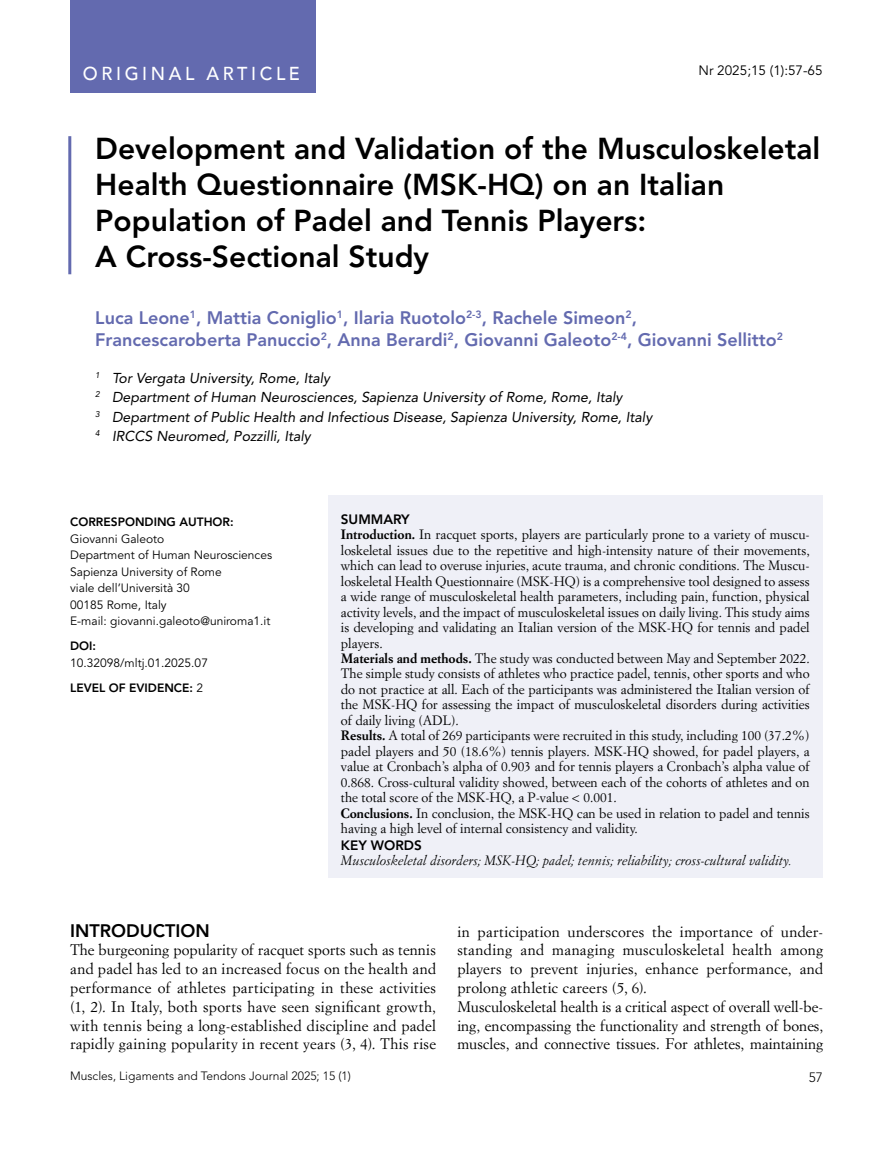
<style>
.page{position:relative;width:893px;height:1149px;background:#fff}
.page>*{position:absolute;margin:0;border:0;box-sizing:border-box;transform-origin:0 0}
.t1{font:800 30px/36px "Avenir LT Std";color:#000}
.t2{font:500 18.75px "Avenir";letter-spacing:.2em;color:#fff;scale:.96 1}
.t3{font:800 18px/22.5px "Avenir LT Std";color:#636aaf}
.t4{font:800 18px "Avenir LT Std";color:#000}
.t5{font:15px/18.8px "Simoncini Garamond Std";color:#000;text-align:justify}
.t6{font:italic 14.25px/19.5px "Avenir LT Std";color:#000}
.t7{font:13.5px "Avenir LT Std";color:#000}
.t8{font:800 13.5px "Avenir LT Std";color:#000}
.t9{font:300 13.5px "Avenir LT Std";color:#000}
.t10{font:13.35px/15.5px "Simoncini Garamond Std";color:#000}
.t11{font:italic 13.35px "Simoncini Garamond Std";color:#000}
.t12{font:12px/16.5px "Avenir LT Std";color:#000}
.t13{font:300 12px "Avenir LT Std";color:#000}
.t14{font:800 12px "Avenir LT Std";color:#000}
.s1{font-weight:800}
.s2{font-weight:700}
</style>
<div class="page">
<div style="left:70px;top:0;width:245px;height:92px;background:#636aaf"></div>
<div style="left:328px;top:495px;width:494px;height:382px;background:#eff0f7"></div>
<hr style="left:68px;top:136px;width:3px;height:138px;background:#636aaf">
<h2 class="t2" style="left:83px;top:57px;width:228px">ORIGINAL ARTICLE</h2>
<p class="t7" style="left:699px;top:63px;width:126px">Nr 2025;15 (1):57-65</p>
<h1 class="t1" style="left:95px;top:130px;width:727px">Development and Validation of the Musculoskeletal Health Questionnaire (MSK-HQ) on an Italian Population of Padel and Tennis Players:<br>A Cross-Sectional Study</h1>
<h3 class="t3" style="left:95px;top:306px;width:689px">Luca Leone<sup>1</sup>, Mattia Coniglio<sup>1</sup>, Ilaria Ruotolo<sup>2-3</sup>, Rachele Simeon<sup>2</sup>,<br>Francescaroberta Panuccio<sup>2</sup>, Anna Berardi<sup>2</sup>, Giovanni Galeoto<sup>2-4</sup>, Giovanni Sellitto<sup>2</sup></h3>
<p class="t6" style="left:95px;top:368px;width:558px"><sup>1</sup> Tor Vergata University, Rome, Italy<br><sup>2</sup> Department of Human Neurosciences, Sapienza University of Rome, Rome, Italy<br><sup>3</sup> Department of Public Health and Infectious Disease, Sapienza University, Rome, Italy <sup>4</sup> IRCCS Neuromed, Pozzilli, Italy</p>
<p class="t14" style="left:70px;top:515px;width:165px">CORRESPONDING AUTHOR:</p>
<p class="t12" style="left:70px;top:530px;width:204px">Giovanni Galeoto<br>Department of Human Neurosciences<br>Sapienza University of Rome<br>viale dell’Università 30<br>00185 Rome, Italy<br>E-mail: giovanni.galeoto@uniroma1.it</p>
<p class="t14" style="left:70px;top:639px;width:27px">DOI:</p>
<p class="t12" style="left:70px;top:650px;width:139px;line-height:25px">10.32098/mltj.01.2025.07<br><span class="s1">LEVEL OF EVIDENCE:</span> 2</p>
<p class="t8" style="left:341px;top:511px;width:70px">SUMMARY</p>
<p class="t10" style="left:341px;top:526px;width:470px"><span class="s2">Introduction.</span> In racquet sports, players are particularly prone to a variety of muscu&shy;loskeletal issues due to the repetitive and high-intensity nature of their movements, which can lead to overuse injuries, acute trauma, and chronic conditions. The Muscu&shy;loskeletal Health Questionnaire (MSK-HQ) is a comprehensive tool designed to assess a wide range of musculoskeletal health parameters, including pain, function, physical activity levels, and the impact of musculoskeletal issues on daily living. This study aims is developing and validating an Italian version of the MSK-HQ for tennis and padel players.<br><span class="s2">Materials and methods.</span> The study was conducted between May and September 2022.<br>The simple study consists of athletes who practice padel, tennis, other sports and who do not practice at all. Each of the participants was administered the Italian version of the MSK-HQ for assessing the impact of musculoskeletal disorders during activities of daily living (ADL).<br><span class="s2">Results.</span> A total of 269 participants were recruited in this study, including 100 (37.2%) padel players and 50 (18.6%) tennis players. MSK-HQ showed, for padel players, a value at Cronbach’s alpha of 0.903 and for tennis players a Cronbach’s alpha value of 0.868. Cross-cultural validity showed, between each of the cohorts of athletes and on the total score of the MSK-HQ, a P-value &lt; 0.001.<br><span class="s2">Conclusions.</span> In conclusion, the MSK-HQ can be used in relation to padel and tennis having a high level of internal consistency and validity.</p>
<p class="t8" style="left:341px;top:836px;width:82px">KEY WORDS</p>
<p class="t11" style="left:341px;top:852px;width:452px">Musculoskeletal disorders; MSK-HQ; padel; tennis; reliability; cross-cultural validity.</p>
<h3 class="t4" style="left:70px;top:919px;width:141px">INTRODUCTION</h3>
<p class="t5" style="left:70px;top:940px;width:367px">The burgeoning popularity of racquet sports such as tennis and padel has led to an increased focus on the health and performance of athletes participating in these activities (1, 2). In Italy, both sports have seen significant growth, with tennis being a long-established discipline and padel rapidly gaining popularity in recent years (3, 4). This rise</p>
<p class="t5" style="left:457px;top:921px;width:367px;text-align:left">in participation underscores the importance of under&shy;standing and managing musculoskeletal health among players to prevent injuries, enhance performance, and prolong athletic careers (5, 6).<br>Musculoskeletal health is a critical aspect of overall well-be&shy;ing, encompassing the functionality and strength of bones, muscles, and connective tissues. For athletes, maintaining</p>
<p class="t13" style="left:70px;top:1068px;width:282px">Muscles, Ligaments and Tendons Journal 2025; 15 (1)</p>
<p class="t9" style="left:809px;top:1068px;width:16px">57</p>
</div>
